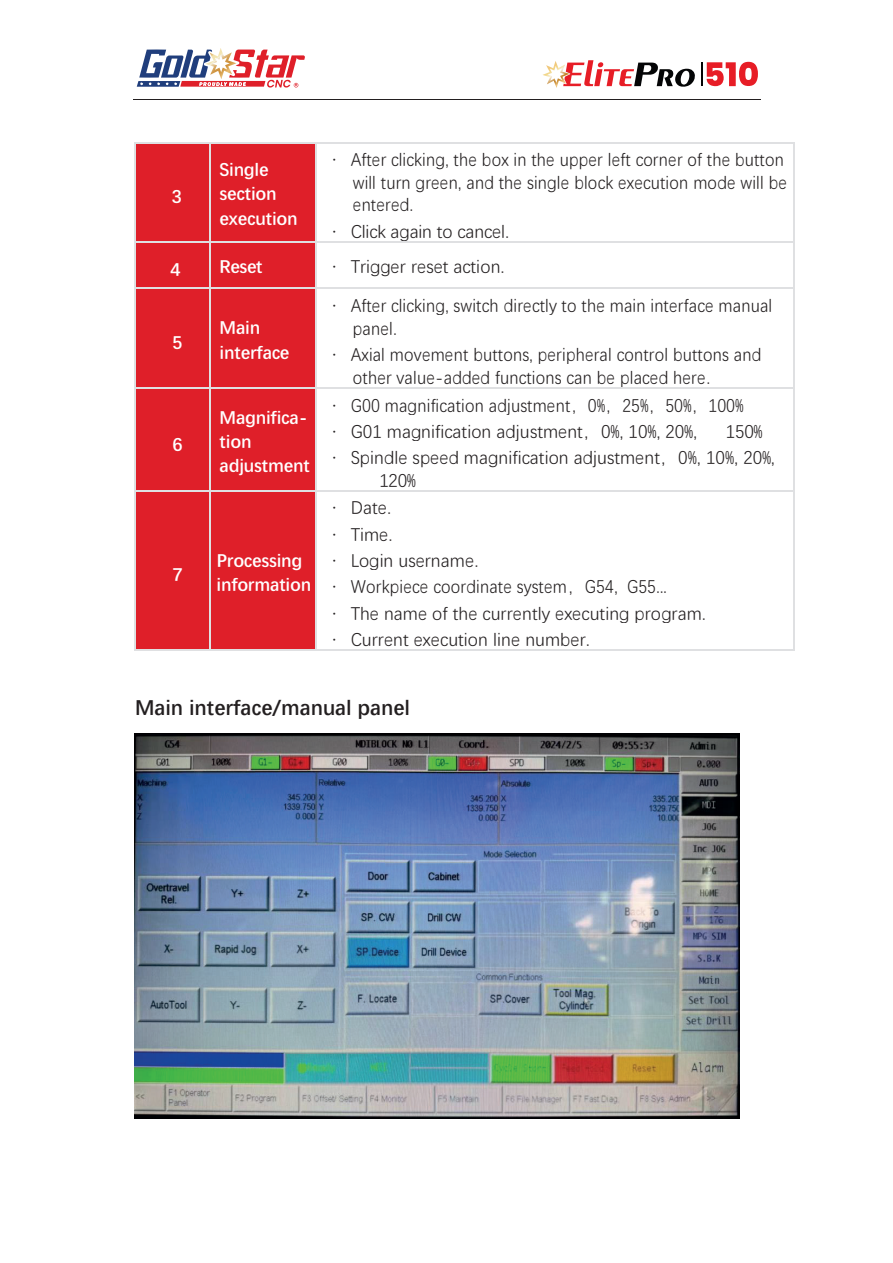
<style>
.page{position:relative;width:893px;height:1263px;background:#fff}
.page>*{position:absolute;margin:0;border:0;box-sizing:border-box;transform-origin:0 0}
.t1{font:700 21px "Deng Xian";color:#231f20}
.t2{font:18px/22.6px "Deng Xian";letter-spacing:.005em;color:#231f20;scale:.93 1}
.t3{font:18px/26.2px "Deng Xian";letter-spacing:.005em;color:#231f20}
.t4{font:700 18px/24.5px "Deng Xian";letter-spacing:-.01em;color:#fff}
.s1{font-family:"ST Kaiti"}
</style>
<div class="page">
<div style="left:136px;top:143px;width:73px;height:98px;background:#df1f29"></div>
<div style="left:210px;top:143px;width:105px;height:98px;background:#df1f29"></div>
<hr style="left:136px;top:142px;width:73px;height:1px;background:#dfe0e2">
<hr style="left:210px;top:142px;width:105px;height:1px;background:#dfe0e2">
<hr style="left:316px;top:142px;width:478px;height:1px;background:#dfe0e2">
<hr style="left:134px;top:143px;width:2px;height:98px;background:#dfe0e2">
<hr style="left:209px;top:143px;width:1px;height:98px;background:#dfe0e2">
<hr style="left:315px;top:143px;width:1px;height:98px;background:#dfe0e2">
<hr style="left:794px;top:143px;width:1px;height:98px;background:#dfe0e2">
<div style="left:136px;top:242px;width:73px;height:45px;background:#df1f29"></div>
<div style="left:210px;top:242px;width:105px;height:45px;background:#df1f29"></div>
<hr style="left:136px;top:241px;width:73px;height:1px;background:#dfe0e2">
<hr style="left:210px;top:241px;width:105px;height:1px;background:#dfe0e2">
<hr style="left:316px;top:241px;width:478px;height:1px;background:#dfe0e2">
<hr style="left:134px;top:242px;width:2px;height:45px;background:#dfe0e2">
<hr style="left:209px;top:242px;width:1px;height:45px;background:#dfe0e2">
<hr style="left:315px;top:242px;width:1px;height:45px;background:#dfe0e2">
<hr style="left:794px;top:242px;width:1px;height:45px;background:#dfe0e2">
<div style="left:136px;top:289px;width:73px;height:99px;background:#df1f29"></div>
<div style="left:210px;top:289px;width:105px;height:99px;background:#df1f29"></div>
<hr style="left:136px;top:287px;width:73px;height:1px;background:#dfe0e2">
<hr style="left:210px;top:287px;width:105px;height:1px;background:#dfe0e2">
<hr style="left:316px;top:287px;width:478px;height:1px;background:#dfe0e2">
<hr style="left:134px;top:288px;width:2px;height:100px;background:#dfe0e2">
<hr style="left:209px;top:288px;width:1px;height:100px;background:#dfe0e2">
<hr style="left:315px;top:288px;width:1px;height:100px;background:#dfe0e2">
<hr style="left:794px;top:288px;width:1px;height:100px;background:#dfe0e2">
<div style="left:136px;top:389px;width:73px;height:101px;background:#df1f29"></div>
<div style="left:210px;top:389px;width:105px;height:101px;background:#df1f29"></div>
<hr style="left:136px;top:388px;width:73px;height:1px;background:#dfe0e2">
<hr style="left:210px;top:388px;width:105px;height:1px;background:#dfe0e2">
<hr style="left:316px;top:388px;width:478px;height:1px;background:#dfe0e2">
<hr style="left:134px;top:389px;width:2px;height:101px;background:#dfe0e2">
<hr style="left:209px;top:389px;width:1px;height:101px;background:#dfe0e2">
<hr style="left:315px;top:389px;width:1px;height:101px;background:#dfe0e2">
<hr style="left:794px;top:389px;width:1px;height:101px;background:#dfe0e2">
<div style="left:136px;top:492px;width:73px;height:158px;background:#df1f29"></div>
<div style="left:210px;top:492px;width:105px;height:158px;background:#df1f29"></div>
<hr style="left:136px;top:490px;width:73px;height:1px;background:#dfe0e2">
<hr style="left:210px;top:490px;width:105px;height:1px;background:#dfe0e2">
<hr style="left:316px;top:490px;width:478px;height:1px;background:#dfe0e2">
<hr style="left:134px;top:491px;width:2px;height:159px;background:#dfe0e2">
<hr style="left:134px;top:650px;width:75px;height:1px;background:#dfe0e2">
<hr style="left:209px;top:491px;width:1px;height:159px;background:#dfe0e2">
<hr style="left:210px;top:650px;width:105px;height:1px;background:#dfe0e2">
<hr style="left:315px;top:491px;width:1px;height:159px;background:#dfe0e2">
<hr style="left:317px;top:650px;width:477px;height:1px;background:#dfe0e2">
<hr style="left:794px;top:491px;width:1px;height:159px;background:#dfe0e2">
<img style="left:135px;top:733px;width:605px;height:385px">
<svg style="left:137px;top:48px;width:168px;height:40px"></svg>
<hr style="left:133px;top:99px;width:627px;height:1px;background:#231f20">
<svg style="left:701px;top:62px;width:57px;height:24px"></svg>
<svg style="left:543px;top:60px;width:152px;height:28px"></svg>
<p class="t4" style="left:172px;top:183px;width:12px">3</p>
<p class="t4" style="left:220px;top:156px;width:80px">Single section execution</p>
<p class="t2" style="left:353px;top:147px;width:468px;text-indent:-27px"><span class="s1">·</span> After clicking, the box in the upper left corner of the button will turn green, and the single block execution mode will be entered.</p>
<p class="t3" style="left:326px;top:217px;width:185px"><span class="s1">·</span> Click again to cancel.</p>
<p class="t4" style="left:170px;top:256px;width:12px">4</p>
<p class="t4" style="left:220px;top:253px;width:45px">Reset</p>
<p class="t3" style="left:326px;top:253px;width:180px"><span class="s1">·</span> Trigger reset action.</p>
<p class="t4" style="left:173px;top:329px;width:12px">5</p>
<p class="t4" style="left:172px;top:431px;width:12px">6</p>
<p class="t4" style="left:173px;top:561px;width:12px">7</p>
<p class="t4" style="left:220px;top:314px;width:71px">Main interface</p>
<p class="t2" style="left:353px;top:293px;width:453px;text-indent:-27px"><span class="s1">·</span> After clicking, switch directly to the main interface manual panel.</p>
<p class="t2" style="left:353px;top:342px;width:441px;line-height:23.1px;text-indent:-27px"><span class="s1">·</span> Axial movement buttons, peripheral control buttons and other value-added functions can be placed here.</p>
<p class="t4" style="left:220px;top:404px;width:92px">Magnifica&shy;tion adjustment</p>
<p class="t2" style="left:326px;top:391px;width:451px;line-height:26.2px"><span class="s1">·</span> G00 magnification adjustment，0%，25%，50%，100% <span class="s1">·</span> G01 magnification adjustment，0%, 10%, 20%,</p>
<p class="t3" style="left:326px;top:418px;width:451px;text-indent:400px">150% <span class="s1">·</span> Spindle speed magnification adjustment，0%, 10%, 20%,</p>
<p class="t3" style="left:379px;top:466px;width:38px">120%</p>
<p class="t4" style="left:217px;top:547px;width:96px">Processing information</p>
<p class="t3" style="left:326px;top:494px;width:381px"><span class="s1">·</span> Date.<br><span class="s1">·</span> Time.<br><span class="s1">·</span> Login username.<br><span class="s1">·</span> Workpiece coordinate system，G54, G55...<br><span class="s1">·</span> The name of the currently executing program. <span class="s1">·</span> Current execution line number.</p>
<p class="t1" style="left:135px;top:693px;width:276px">Main interface/manual panel</p>
</div>
